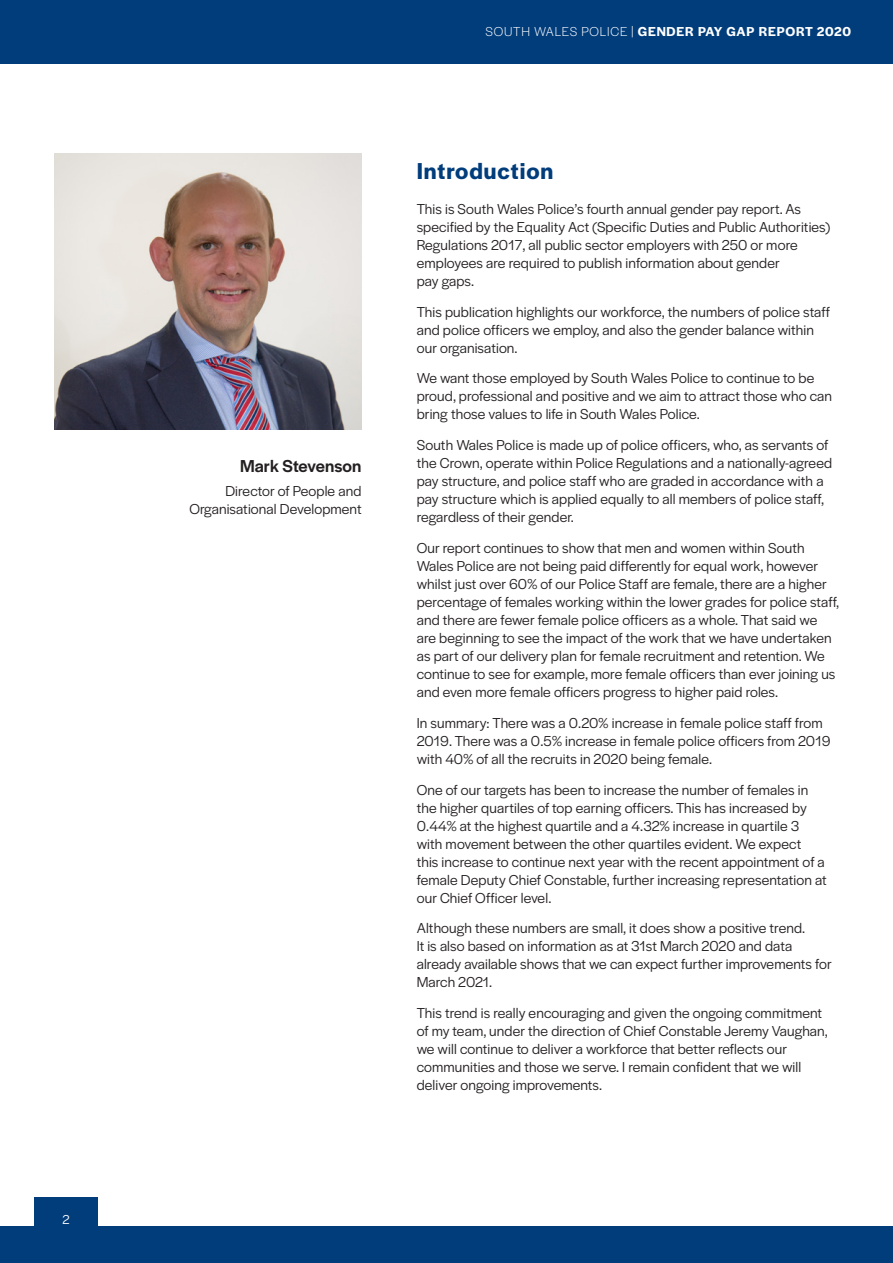
<style>
.page{position:relative;width:893px;height:1263px;background:#fff}
.page>*{position:absolute;margin:0;border:0;box-sizing:border-box;transform-origin:0 0}
.t1{font:600 24px "Halyard Display";letter-spacing:.04em;color:#013c7b}
.content{font:500 18px "Halyard Display";letter-spacing:.005em;color:#231f20}
.content-2{font:15px/18px "Halyard Display";letter-spacing:.01em;color:#231f20}
.t2{font:600 13.5px "Halyard Display";letter-spacing:.055em;color:#fff}
.t3{font:13.5px "Halyard Display";color:#fff}
.s1{font-weight:300}
</style>
<div class="page">
<div style="left:0;top:1226px;width:893px;height:37px;background:#013c7b"></div>
<div style="left:34px;top:1197px;width:64px;height:66px;background:#013c7b"></div>
<div style="left:0;top:0;width:893px;height:64px;background:#013c7b"></div>
<img style="left:54px;top:153px;width:307px;height:276px">
<p class="t3" style="left:62px;top:1209px;width:9px">2</p>
<p class="content" style="left:240px;top:453px;width:123px">Mark Stevenson</p>
<p class="content-2" style="left:189px;top:481px;width:174px;text-align:right">Director of People and<br>Organisational Development</p>
<p class="t2" style="left:485px;top:22px;width:367px"><span class="s1">SOUTH WALES POLICE |</span> GENDER PAY GAP REPORT 2020</p>
<p class="t1" style="left:417px;top:154px;width:138px">Introduction</p>
<p class="content-2" style="left:417px;top:199px;width:415px">This is South Wales Police’s fourth annual gender pay report. As specified by the Equality Act (Specific Duties and Public Authorities)<br>Regulations 2017, all public sector employers with 250 or more employees are required to publish information about gender<br>pay gaps.</p>
<p class="content-2" style="left:417px;top:302px;width:415px">This publication highlights our workforce, the numbers of police staff and police officers we employ, and also the gender balance within our organisation.</p>
<p class="content-2" style="left:417px;top:369px;width:417px">We want those employed by South Wales Police to continue to be proud, professional and positive and we aim to attract those who can bring those values to life in South Wales Police.</p>
<p class="content-2" style="left:417px;top:435px;width:417px">South Wales Police is made up of police officers, who, as servants of the Crown, operate within Police Regulations and a nationally-agreed pay structure, and police staff who are graded in accordance with a pay structure which is applied equally to all members of police staff, regardless of their gender.</p>
<p class="content-2" style="left:417px;top:538px;width:424px">Our report continues to show that men and women within South Wales Police are not being paid differently for equal work, however whilst just over 60% of our Police Staff are female, there are a higher percentage of females working within the lower grades for police staff, and there are fewer female police officers as a whole. That said we are beginning to see the impact of the work that we have undertaken as part of our delivery plan for female recruitment and retention. We continue to see for example, more female officers than ever joining us and even more female officers progress to higher paid roles.</p>
<p class="content-2" style="left:417px;top:713px;width:415px">In summary: There was a 0.20% increase in female police staff from<br>2019. There was a 0.5% increase in female police officers from 2019 with 40% of all the recruits in 2020 being female.</p>
<p class="content-2" style="left:417px;top:780px;width:412px">One of our targets has been to increase the number of females in the higher quartiles of top earning officers. This has increased by 0.44% at the highest quartile and a 4.32% increase in quartile 3 with movement between the other quartiles evident. We expect<br>this increase to continue next year with the recent appointment of a female Deputy Chief Constable, further increasing representation at our Chief Officer level.</p>
<p class="content-2" style="left:417px;top:918px;width:417px">Although these numbers are small, it does show a positive trend.<br>It is also based on information as at 31st March 2020 and data already available shows that we can expect further improvements for March 2021.</p>
<p class="content-2" style="left:417px;top:1003px;width:413px">This trend is really encouraging and given the ongoing commitment of my team, under the direction of Chief Constable Jeremy Vaughan, we will continue to deliver a workforce that better reflects our communities and those we serve. I remain confident that we will deliver ongoing improvements.</p>
</div>
